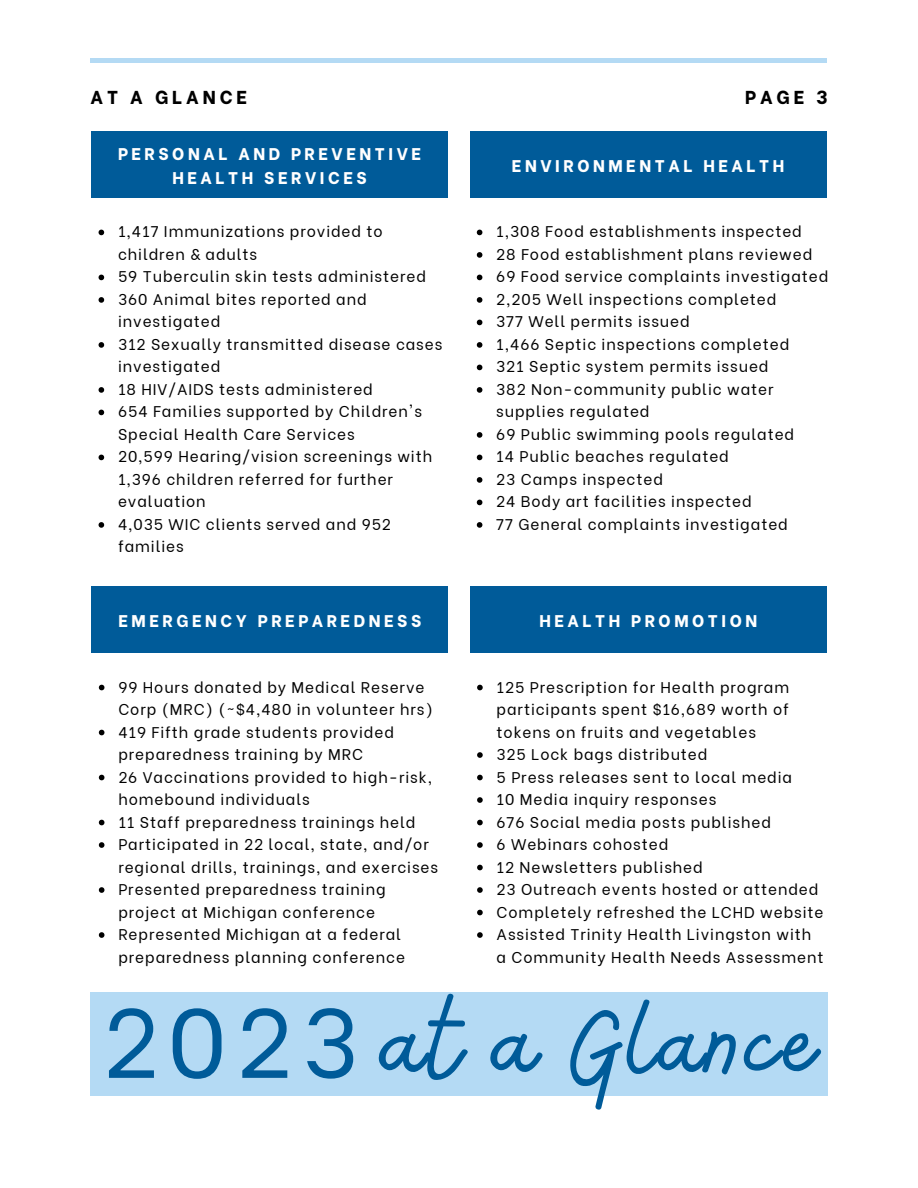
<style>
.page{position:relative;width:918px;height:1188px;background:#fff}
.page>*{position:absolute;margin:0;border:0;box-sizing:border-box;transform-origin:0 0}
.t1{font:118.35px "Bellaboo";letter-spacing:.025em;color:#005b99}
.t2{font:97.35px "Be Vietnam";color:#005b99}
.t3{font:800 18.75px "Be Vietnam";letter-spacing:.21em;color:#000}
.t4{font:800 16.95px/23.5px "Be Vietnam";letter-spacing:.21em;color:#fff;text-align:center}
.t5{font:15.45px/22.5px "Be Vietnam";letter-spacing:.06em;color:#000}
</style>
<div class="page">
<hr style="left:91px;top:59px;width:736px;height:3px;background:#b4daf4">
<div style="left:91px;top:131px;width:357px;height:67px;background:#005b99"></div>
<div style="left:470px;top:131px;width:356px;height:67px;background:#005b99"></div>
<svg style="left:99px;top:230px;width:5px;height:5px"></svg>
<svg style="left:99px;top:275px;width:5px;height:5px"></svg>
<svg style="left:99px;top:297px;width:5px;height:6px"></svg>
<svg style="left:99px;top:342px;width:5px;height:6px"></svg>
<svg style="left:99px;top:387px;width:5px;height:6px"></svg>
<svg style="left:99px;top:410px;width:5px;height:5px"></svg>
<svg style="left:99px;top:455px;width:5px;height:5px"></svg>
<svg style="left:99px;top:522px;width:5px;height:6px"></svg>
<div style="left:91px;top:586px;width:357px;height:67px;background:#005b99"></div>
<div style="left:470px;top:586px;width:356px;height:67px;background:#005b99"></div>
<div style="left:91px;top:992px;width:737px;height:104px;background:#b4daf4"></div>
<svg style="left:477px;top:230px;width:5px;height:5px"></svg>
<svg style="left:477px;top:252px;width:5px;height:6px"></svg>
<svg style="left:477px;top:275px;width:5px;height:5px"></svg>
<svg style="left:477px;top:297px;width:5px;height:6px"></svg>
<svg style="left:477px;top:320px;width:5px;height:5px"></svg>
<svg style="left:477px;top:342px;width:5px;height:6px"></svg>
<svg style="left:477px;top:365px;width:5px;height:5px"></svg>
<svg style="left:477px;top:387px;width:5px;height:6px"></svg>
<svg style="left:477px;top:432px;width:5px;height:6px"></svg>
<svg style="left:477px;top:455px;width:5px;height:5px"></svg>
<svg style="left:477px;top:477px;width:5px;height:6px"></svg>
<svg style="left:477px;top:500px;width:5px;height:5px"></svg>
<svg style="left:477px;top:522px;width:5px;height:6px"></svg>
<svg style="left:99px;top:685px;width:5px;height:5px"></svg>
<svg style="left:99px;top:730px;width:5px;height:5px"></svg>
<svg style="left:99px;top:775px;width:5px;height:5px"></svg>
<svg style="left:99px;top:820px;width:5px;height:5px"></svg>
<svg style="left:99px;top:842px;width:5px;height:6px"></svg>
<svg style="left:99px;top:887px;width:5px;height:6px"></svg>
<svg style="left:99px;top:932px;width:5px;height:6px"></svg>
<svg style="left:477px;top:685px;width:6px;height:5px"></svg>
<svg style="left:477px;top:752px;width:6px;height:6px"></svg>
<svg style="left:477px;top:775px;width:6px;height:5px"></svg>
<svg style="left:477px;top:797px;width:6px;height:6px"></svg>
<svg style="left:477px;top:820px;width:6px;height:5px"></svg>
<svg style="left:477px;top:842px;width:6px;height:6px"></svg>
<svg style="left:477px;top:865px;width:6px;height:5px"></svg>
<svg style="left:477px;top:887px;width:6px;height:6px"></svg>
<svg style="left:477px;top:910px;width:6px;height:5px"></svg>
<svg style="left:477px;top:932px;width:6px;height:6px"></svg>
<p class="t3" style="left:91px;top:81px;width:158px">AT A GLANCE</p>
<p class="t3" style="left:745px;top:81px;width:84px">PAGE 3</p>
<p class="t4" style="left:118px;top:141px;width:305px">PERSONAL AND PREVENTIVE<br>HEALTH SERVICES</p>
<p class="t4" style="left:512px;top:152px;width:274px">ENVIRONMENTAL HEALTH</p>
<p class="t5" style="left:118px;top:219px;width:266px">1,417 Immunizations provided to children &amp; adults</p>
<h3 class="t5" style="left:118px;top:264px;width:309px">59 Tuberculin skin tests administered</h3>
<h3 class="t5" style="left:118px;top:287px;width:250px">360 Animal bites reported and investigated</h3>
<h3 class="t5" style="left:118px;top:332px;width:326px">312 Sexually transmitted disease cases investigated</h3>
<h3 class="t5" style="left:118px;top:377px;width:256px">18 HIV/AIDS tests administered</h3>
<p class="t5" style="left:118px;top:399px;width:305px">654 Families supported by Children's<br>Special Health Care Services</p>
<p class="t5" style="left:118px;top:444px;width:316px">20,599 Hearing/vision screenings with<br>1,396 children referred for further evaluation</p>
<p class="t5" style="left:118px;top:512px;width:274px">4,035 WIC clients served and 952 families</p>
<p class="t5" style="left:496px;top:219px;width:307px">1,308 Food establishments inspected</p>
<h3 class="t5" style="left:496px;top:242px;width:318px">28 Food establishment plans reviewed</h3>
<p class="t5" style="left:496px;top:264px;width:334px">69 Food service complaints investigated</p>
<p class="t5" style="left:496px;top:287px;width:282px">2,205 Well inspections completed</p>
<p class="t5" style="left:496px;top:309px;width:195px">377 Well permits issued</p>
<p class="t5" style="left:496px;top:332px;width:295px">1,466 Septic inspections completed</p>
<p class="t5" style="left:496px;top:354px;width:274px">321 Septic system permits issued</p>
<p class="t5" style="left:496px;top:377px;width:279px">382 Non-community public water supplies regulated</p>
<p class="t5" style="left:496px;top:422px;width:299px">69 Public swimming pools regulated</p>
<p class="t5" style="left:496px;top:444px;width:234px">14 Public beaches regulated</p>
<p class="t5" style="left:496px;top:467px;width:168px">23 Camps inspected</p>
<p class="t5" style="left:496px;top:489px;width:257px">24 Body art facilities inspected</p>
<p class="t5" style="left:496px;top:512px;width:293px">77 General complaints investigated</p>
<p class="t4" style="left:118px;top:607px;width:304px">EMERGENCY PREPAREDNESS</p>
<p class="t4" style="left:539px;top:607px;width:219px">HEALTH PROMOTION</p>
<h3 class="t5" style="left:118px;top:674px;width:316px">99 Hours donated by Medical Reserve<br>Corp (MRC) (~$4,480 in volunteer hrs)</h3>
<p class="t5" style="left:118px;top:719px;width:277px">419 Fifth grade students provided preparedness training by MRC</p>
<p class="t5" style="left:118px;top:764px;width:315px">26 Vaccinations provided to high-risk, homebound individuals</p>
<p class="t5" style="left:118px;top:809px;width:299px">11 Staff preparedness trainings held</p>
<p class="t5" style="left:118px;top:832px;width:321px">Participated in 22 local, state, and/or regional drills, trainings, and exercises</p>
<p class="t5" style="left:118px;top:877px;width:269px">Presented preparedness training project at Michigan conference</p>
<p class="t5" style="left:118px;top:922px;width:288px">Represented Michigan at a federal preparedness planning conference</p>
<p class="t5" style="left:497px;top:674px;width:294px;text-align:justify">125 Prescription for Health program participants spent $16,689 worth of tokens on fruits and vegetables</p>
<p class="t5" style="left:497px;top:742px;width:212px">325 Lock bags distributed</p>
<p class="t5" style="left:497px;top:764px;width:297px">5 Press releases sent to local media</p>
<p class="t5" style="left:497px;top:787px;width:221px">10 Media inquiry responses</p>
<p class="t5" style="left:497px;top:809px;width:276px">676 Social media posts published</p>
<p class="t5" style="left:497px;top:832px;width:173px">6 Webinars cohosted</p>
<p class="t5" style="left:497px;top:854px;width:208px">12 Newsletters published</p>
<p class="t5" style="left:497px;top:877px;width:323px">23 Outreach events hosted or attended</p>
<p class="t5" style="left:497px;top:899px;width:328px">Completely refreshed the LCHD website</p>
<p class="t5" style="left:497px;top:922px;width:328px">Assisted Trinity Health Livingston with a Community Health Needs Assessment</p>
<h1 class="t2" style="left:102px;top:961px;width:258px">2023</h1>
<p class="t1" style="left:379px;top:968px;width:437px">at a Glance</p>
</div>
